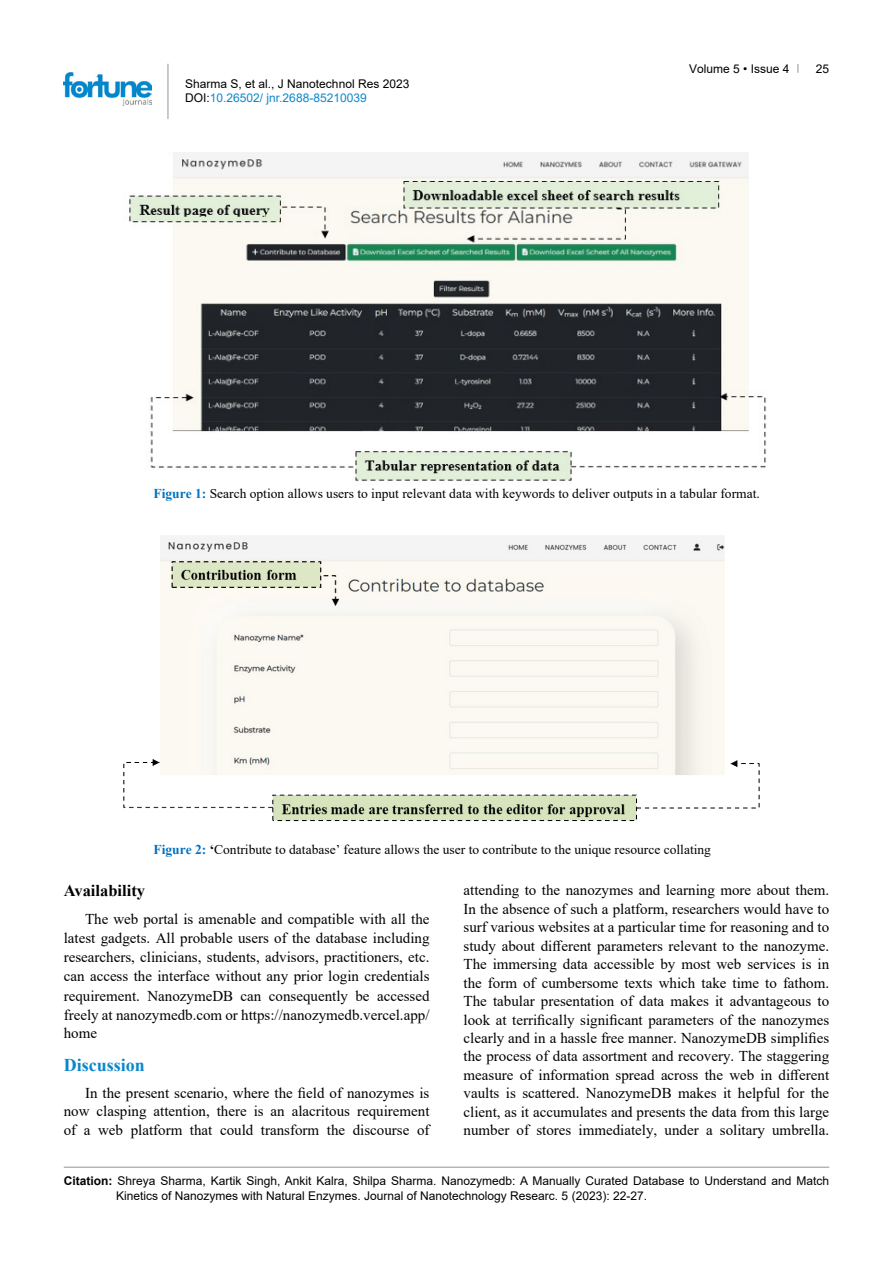
<style>
.page{position:relative;width:893px;height:1263px;background:#fff}
.page>*{position:absolute;margin:0;border:0;box-sizing:border-box;transform-origin:0 0}
.t1{font:700 18px "Times New Roman";color:#0a88ca}
.t2{font:700 16.5px "Times New Roman";color:#000}
.t3{font:15px/18.5px "Times New Roman";color:#000;text-align:justify}
.t4{font:13.5px "Times New Roman";color:#000}
.t5{font:12px/14.4px "Arial";color:#000}
.s1{color:#0a88ca}
.s2{font-weight:700;color:#0070c0}
.s3{font-weight:700}
</style>
<div class="page">
<hr style="left:168px;top:64px;width:1px;height:55px;background:#939598">
<img style="left:64px;top:72px;width:88px;height:33px">
<hr style="left:64px;top:1167px;width:765px;height:1px;background:#939598">
<img style="left:129px;top:152px;width:638px;height:329px">
<img style="left:124px;top:536px;width:636px;height:285px">
<p class="t5" style="left:185px;top:76px;width:226px">Sharma S, et al., J Nanotechnol Res 2023<br>DOI:<span class="s1">10.26502/ jnr.2688-85210039</span></p>
<p class="t5" style="left:689px;top:61px;width:102px">Volume 5 • Issue 4</p>
<p class="t5" style="left:816px;top:61px;width:15px">25</p>
<p class="t4" style="left:153px;top:484px;width:608px"><span class="s2">Figure 1:</span> Search option allows users to input relevant data with keywords to deliver outputs in a tabular format.</p>
<p class="t4" style="left:153px;top:840px;width:559px"><span class="s2">Figure 2:</span> <span class="s3">‘</span>Contribute to database’ feature allows the user to contribute to the unique resource collating</p>
<p class="t2" style="left:64px;top:879px;width:83px">Availability</p>
<p class="t3" style="left:64px;top:909px;width:367px;line-height:19px;text-indent:21px">The web portal is amenable and compatible with all the latest gadgets. All probable users of the database including researchers, clinicians, students, advisors, practitioners, etc. can access the interface without any prior login credentials requirement. NanozymeDB can consequently be accessed freely at nanozymedb.com or https://nanozymedb.vercel.app/ home</p>
<p class="t1" style="left:64px;top:1052px;width:83px">Discussion</p>
<p class="t3" style="left:64px;top:1083px;width:367px;text-indent:21px">In the present scenario, where the field of nanozymes is now clasping attention, there is an alacritous requirement of a web platform that could transform the discourse of</p>
<p class="t3" style="left:463px;top:881px;width:367px">attending to the nanozymes and learning more about them.<br>In the absence of such a platform, researchers would have to surf various websites at a particular time for reasoning and to study about different parameters relevant to the nanozyme.<br>The immersing data accessible by most web services is in the form of cumbersome texts which take time to fathom.<br>The tabular presentation of data makes it advantageous to look at terrifically significant parameters of the nanozymes clearly and in a hassle free manner. NanozymeDB simplifies the process of data assortment and recovery. The staggering measure of information spread across the web in different vaults is scattered. NanozymeDB makes it helpful for the client, as it accumulates and presents the data from this large number of stores immediately, under a solitary umbrella.</p>
<p class="t5" style="left:116px;top:1173px;width:715px;line-height:15px;text-indent:-52px"><span class="s3">Citation:</span> Shreya Sharma, Kartik Singh, Ankit Kalra, Shilpa Sharma. Nanozymedb: A Manually Curated Database to Understand and Match<br>Kinetics of Nanozymes with Natural Enzymes. Journal of Nanotechnology Researc. 5 (2023): 22-27.</p>
</div>
